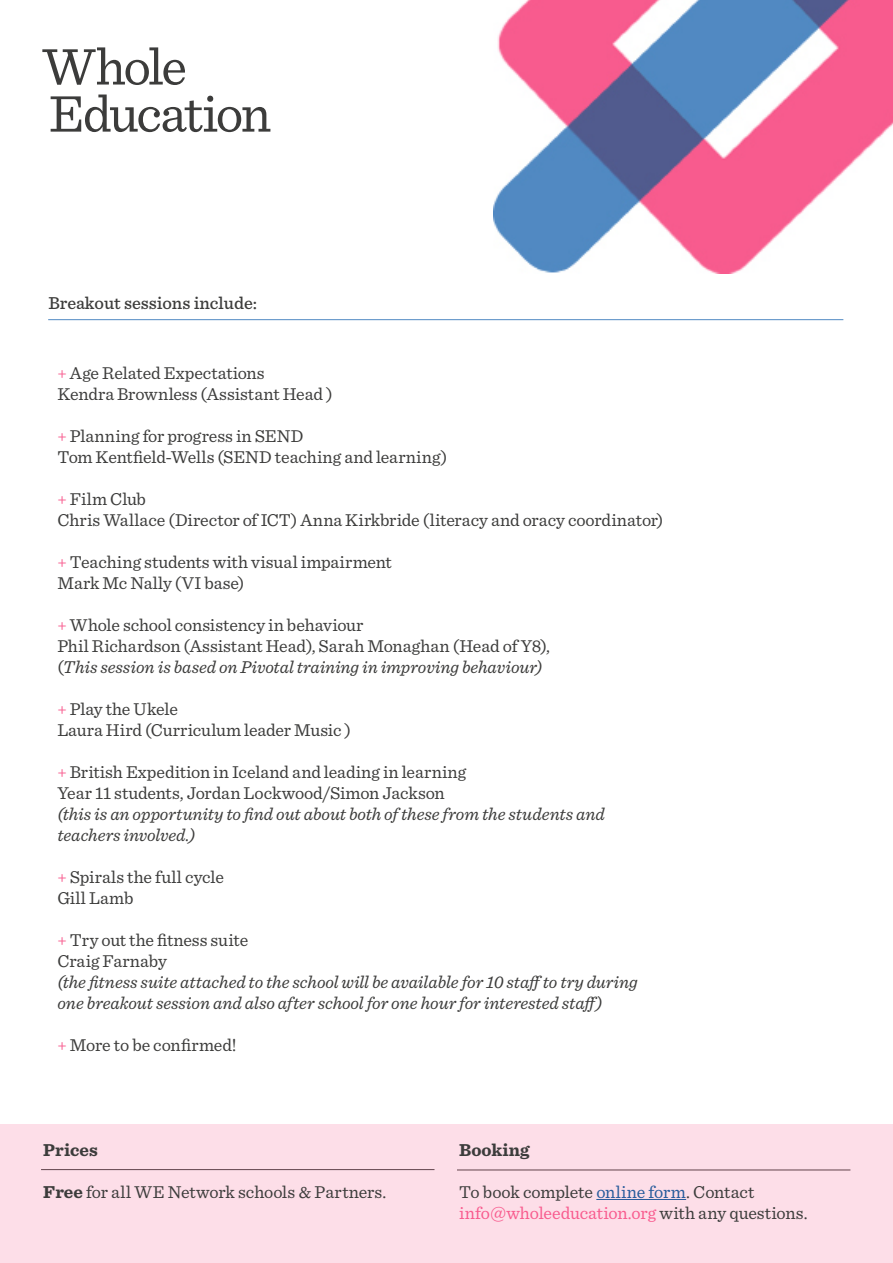
<style>
.page{position:relative;width:893px;height:1263px;background:#fff}
.page>*{position:absolute;margin:0;border:0;box-sizing:border-box;transform-origin:0 0}
.t1{font:54px/47.1px "Sentinel";letter-spacing:-.045em;color:#3c3c3b}
.t2{font:18px/21px "Sentinel";letter-spacing:-.005em;color:#3c3c3b}
.t3{font:italic 18px/21px "Sentinel";letter-spacing:-.005em;color:#3c3c3b}
.t4{font:500 18px "Sentinel";color:#3c3c3b}
.t5{font:700 18px "Sentinel";letter-spacing:.005em;color:#3c3c3b}
.s1{color:#f85b8e}
.s2{font-style:italic}
.s3{font-weight:700}
.s4{color:#275b9b}
</style>
<div class="page">
<img style="left:494px;top:0;width:399px;height:274px">
<hr style="left:48px;top:319px;width:795px;height:1px;background:#518ac3">
<div style="left:0;top:1124px;width:893px;height:139px;background:#fddee8"></div>
<hr style="left:596px;top:1199px;width:90px;height:1px;background:#275b9b">
<h1 class="t1" style="left:43px;top:40px;width:230px">Whole<br>Education</h1>
<p class="t4" style="left:48px;top:289px;width:210px">Breakout sessions include:</p>
<p class="t2" style="left:57px;top:361px;width:277px"><span class="s1">+</span> Age Related Expectations<br>Kendra Brownless (Assistant Head )</p>
<p class="t2" style="left:57px;top:424px;width:391px"><span class="s1">+</span> Planning for progress in SEND<br>Tom Kentfield-Wells (SEND teaching and learning)</p>
<p class="t2" style="left:57px;top:487px;width:607px"><span class="s1">+</span> Film Club<br>Chris Wallace (Director of ICT) Anna Kirkbride (literacy and oracy coordinator)</p>
<p class="t2" style="left:57px;top:550px;width:336px"><span class="s1">+</span> Teaching students with visual impairment<br>Mark Mc Nally (VI base)</p>
<p class="t2" style="left:57px;top:613px;width:494px"><span class="s1">+</span> Whole school consistency in behaviour<br>Phil Richardson (Assistant Head), Sarah Monaghan (Head of Y8), (<span class="s2">This session is based on Pivotal training in improving behaviour)</span></p>
<p class="t2" style="left:57px;top:697px;width:295px"><span class="s1">+</span> Play the Ukele<br>Laura Hird (Curriculum leader Music )</p>
<p class="t2" style="left:57px;top:760px;width:410px"><span class="s1">+</span> British Expedition in Iceland and leading in learning<br>Year 11 students, Jordan Lockwood/Simon Jackson</p>
<p class="t3" style="left:57px;top:802px;width:549px">(this is an opportunity to find out about both of these from the students and teachers involved.)</p>
<p class="t2" style="left:57px;top:865px;width:168px"><span class="s1">+</span> Spirals the full cycle<br>Gill Lamb</p>
<p class="t2" style="left:57px;top:928px;width:192px"><span class="s1">+</span> Try out the fitness suite<br>Craig Farnaby</p>
<p class="t3" style="left:57px;top:970px;width:582px">(the fitness suite attached to the school will be available for 10 staff to try during one breakout session and also after school for one hour for interested staff)</p>
<p class="t2" style="left:57px;top:1033px;width:181px"><span class="s1">+</span> More to be confirmed!</p>
<p class="t5" style="left:43px;top:1135px;width:56px">Prices</p>
<p class="t2" style="left:43px;top:1180px;width:345px"><span class="s3">Free</span> for all WE Network schools &amp; Partners.</p>
<p class="t5" style="left:459px;top:1135px;width:72px">Booking</p>
<p class="t2" style="left:459px;top:1180px;width:350px">To book complete <span class="s4">online form</span>. Contact <span class="s1">info@wholeeducation.org</span> with any questions.</p>
</div>
